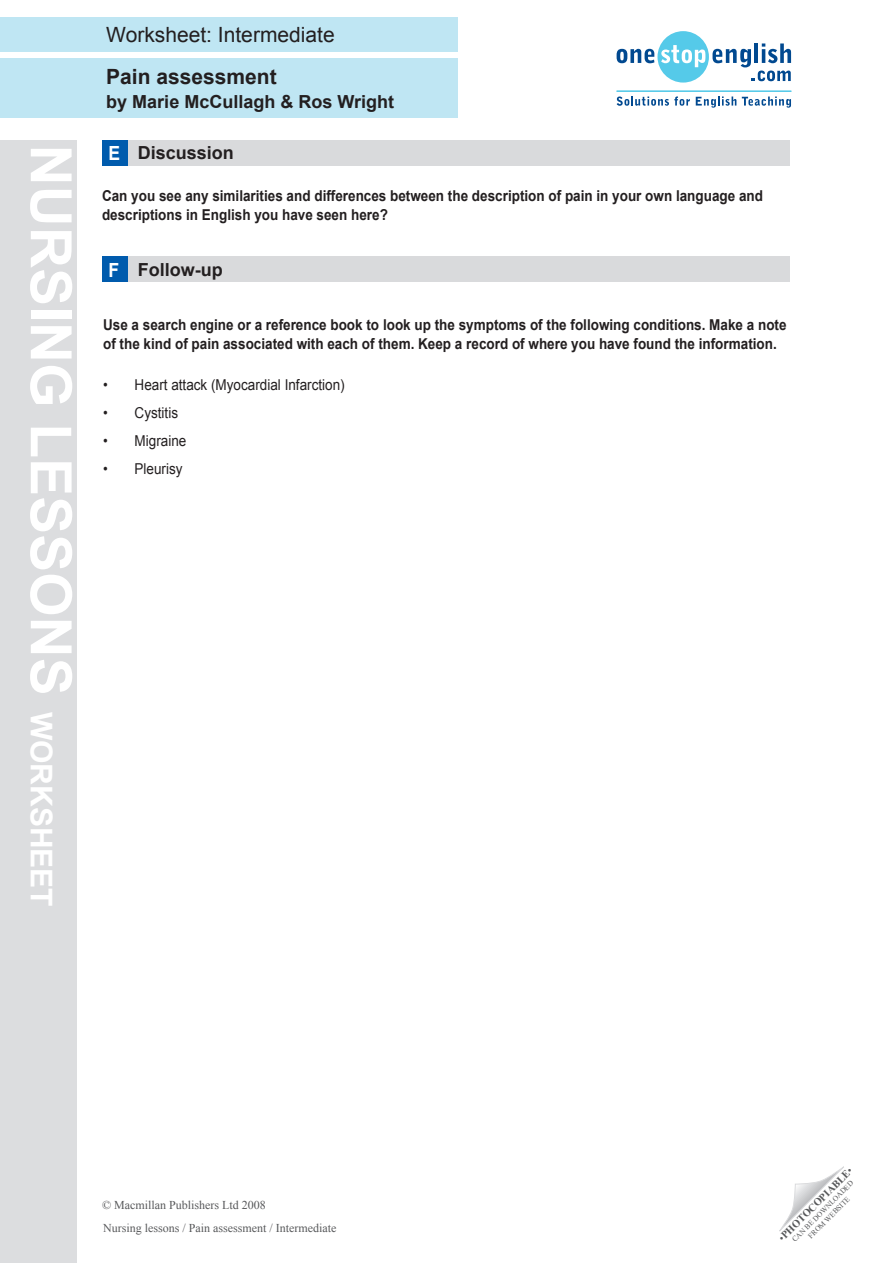
<style>
.page{position:relative;width:893px;height:1263px;background:#fff}
.page>*{position:absolute;margin:0;border:0;box-sizing:border-box;transform-origin:0 0}
.t1{font:700 57px "Arial";color:#fff}
.t2{font:21px "Arial";color:#231f20}
.Title_in_blue_box{font:700 21px "Arial";color:#231f20}
.key_exercise_titles{font:700 19.5px "Arial";color:#fff;scale:.9 1}
.Author_in_blue_box{font:700 18px "Arial";color:#231f20}
.body_text{font:700 15px/19.5px "Arial";color:#231f20;scale:.9 1}
.body_text-2{font:15px "Arial";color:#231f20;scale:.9 1}
.t3{font:12px "Times New Roman";color:#57585a}
.t4{font:700 10.5px "Times New Roman";color:#57585a}
.t5{font:7.5px "Times New Roman";color:#57585a}
.s1{font-size:30px}
.s2{font-weight:400}
</style>
<div class="page">
<svg style="left:617px;top:31px;width:174px;height:52px"></svg>
<svg style="left:617px;top:97px;width:73px;height:9px"></svg>
<svg style="left:696px;top:97px;width:40px;height:11px"></svg>
<svg style="left:742px;top:97px;width:49px;height:11px"></svg>
<hr style="left:617px;top:91px;width:174px;height:1px;background:#55cae9">
<svg style="left:779px;top:1167px;width:65px;height:64px"></svg>
<div style="left:103px;top:140px;width:687px;height:26px;background:#d9dadc"></div>
<div style="left:102px;top:140px;width:26px;height:26px;background:#005bad"></div>
<div style="left:0;top:140px;width:77px;height:1123px;background:#dcdddf"></div>
<div style="left:0;top:58px;width:457px;height:60px;background:#bfe6f3"></div>
<div style="left:0;top:17px;width:457px;height:34px;background:#bfe6f3"></div>
<div style="left:103px;top:257px;width:687px;height:25px;background:#d9dadc"></div>
<div style="left:102px;top:257px;width:26px;height:25px;background:#005bad"></div>
<p class="t2" style="left:106px;top:21px;width:230px">Worksheet: Intermediate</p>
<p class="Title_in_blue_box" style="left:106px;top:63px;width:172px">Pain assessment</p>
<p class="Author_in_blue_box" style="left:106px;top:90px;width:289px">by Marie McCullagh &amp; Ros Wright</p>
<p class="key_exercise_titles" style="left:108px;top:141px;width:12px">E</p>
<p class="t1" style="left:88px;top:145px;width:755px;rotate:90deg">Nursing lessons <span class="s1">worksheet</span></p>
<p class="Author_in_blue_box" style="left:138px;top:141px;width:98px">Discussion</p>
<p class="body_text" style="left:102px;top:186px;width:736px">Can you see any similarities and differences between the description of pain in your own language and descriptions in English you have seen here?</p>
<p class="key_exercise_titles" style="left:108px;top:257px;width:13px">F</p>
<p class="Author_in_blue_box" style="left:138px;top:257px;width:86px">Follow-up</p>
<p class="body_text" style="left:103px;top:315px;width:761px">Use a search engine or a reference book to look up the symptoms of the following conditions. Make a note of the kind of pain associated with each of them. Keep a record of where you have found the information.</p>
<p class="body_text-2" style="left:103px;top:375px;width:270px">• Heart attack (Myocardial Infarction)</p>
<p class="body_text-2" style="left:103px;top:403px;width:85px">• Cystitis</p>
<p class="body_text-2" style="left:103px;top:431px;width:94px">• Migraine</p>
<p class="body_text-2" style="left:103px;top:459px;width:90px">• Pleurisy</p>
<p class="t3" style="left:102px;top:1197px;width:165px">© Macmillan Publishers Ltd 2008</p>
<p class="t3" style="left:103px;top:1220px;width:235px">Nursing lessons / Pain assessment / Intermediate</p>
<p class="t4" style="left:775px;top:1234px;width:101px;rotate:-45deg"><span class="s2">•</span>PHOTOCOPIABLE<span class="s2">•</span></p>
<p class="t5" style="left:790px;top:1237px;width:85px;rotate:-45deg">CAN BE DOWNLOADED</p>
<p class="t5" style="left:806px;top:1233px;width:57px;rotate:-45deg">FROM WEBSITE</p>
</div>
